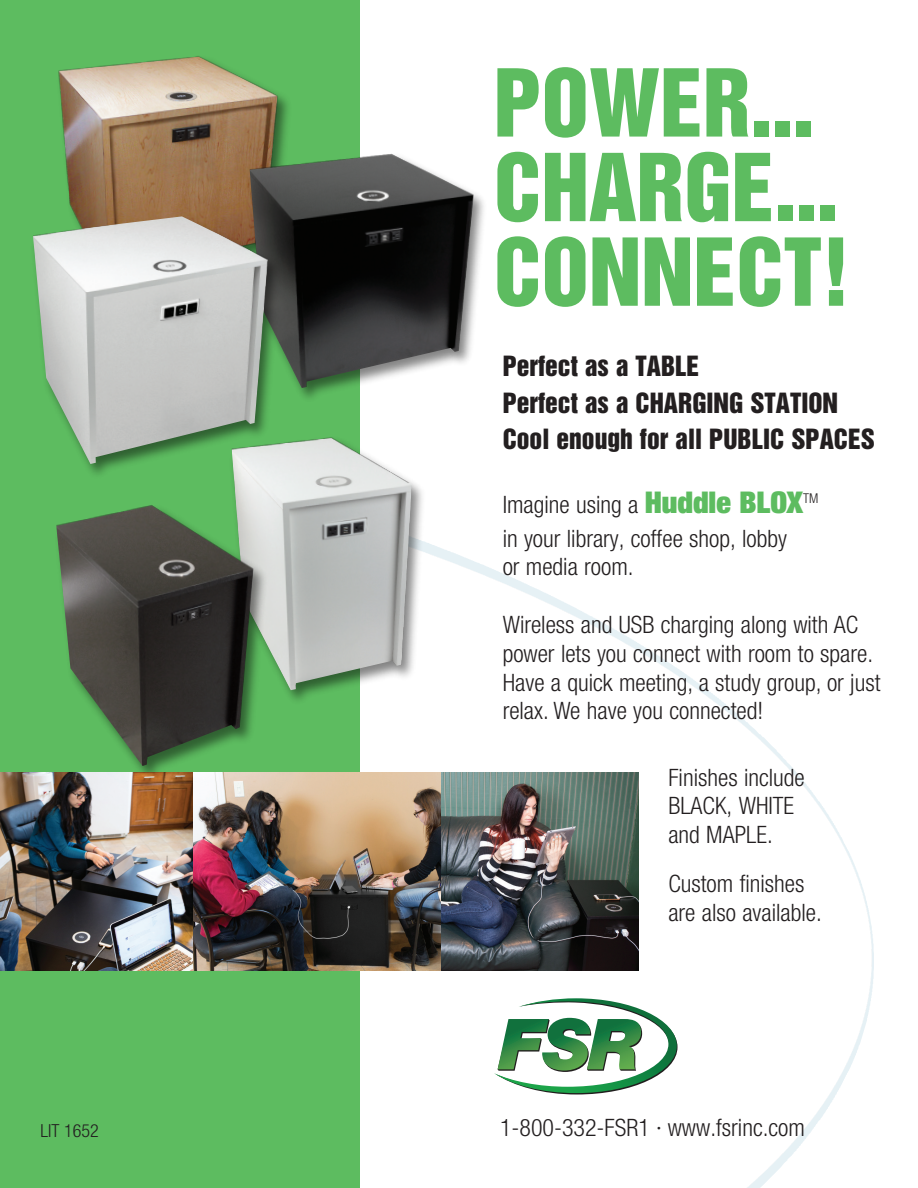
<style>
.page{position:relative;width:918px;height:1188px;background:#fff}
.page>*{position:absolute;margin:0;border:0;box-sizing:border-box;transform-origin:0 0}
.t1{font:85.5px/84.6px "Helvetica Inserat";color:#5dbc60}
.t2{font:25.5px/36.6px "Helvetica Inserat";color:#231f20}
.t3{font:300 condensed 24px/28.8px "Helvetica Neue LT Std";color:#231f20}
.t4{font:300 condensed 24px/28.8px "Helvetica Neue";color:#231f20}
.t5{font:300 condensed 18px "Helvetica Neue LT Std";color:#231f20}
.t6{font:300 condensed 13.5px "Helvetica Neue LT Std";color:#231f20}
.s1{font-family:"Helvetica Neue";font-weight:900;font-stretch:expanded;font-size:30px;color:#5dbc60}
</style>
<div class="page">
<div style="left:0;top:0;width:360px;height:1188px;background:#5dbc60"></div>
<img style="left:463px;top:557px;width:169px;height:83px">
<img style="left:58px;top:56px;width:227px;height:120px">
<svg style="left:494px;top:998px;width:184px;height:97px"></svg>
<img style="left:193px;top:773px;width:249px;height:197px">
<img style="left:442px;top:773px;width:197px;height:197px">
<img style="left:0;top:773px;width:193px;height:197px">
<img style="left:304px;top:482px;width:159px;height:216px">
<img style="left:304px;top:437px;width:108px;height:253px">
<img style="left:222px;top:116px;width:262px;height:279px">
<img style="left:250px;top:153px;width:224px;height:235px">
<img style="left:42px;top:504px;width:262px;height:306px">
<img style="left:56px;top:504px;width:198px;height:262px">
<img style="left:67px;top:176px;width:249px;height:328px">
<img style="left:33px;top:216px;width:235px;height:248px">
<p class="t5" style="left:41px;top:1124px;width:60px">LIT 1652</p>
<h1 class="t1" style="left:494px;top:65px;width:358px">POWER...<br>CHARGE...<br>CONNECT!</h1>
<p class="t2" style="left:503px;top:349px;width:374px">Perfect as a TABLE<br>Perfect as a CHARGING STATION<br>Cool enough for all PUBLIC SPACES</p>
<p class="t3" style="left:503px;top:492px;width:302px">Imagine using a <span class="s1">Huddle BLOX</span></p>
<p class="t6" style="left:803px;top:493px;width:17px">TM</p>
<p class="t3" style="left:503px;top:526px;width:286px">in your library, coffee shop, lobby or media room.</p>
<p class="t4" style="left:503px;top:612px;width:379px">Wireless and USB charging along with AC power lets you connect with room to spare.<br>Have a quick meeting, a study group, or just relax. We have you connected!</p>
<p class="t3" style="left:668px;top:765px;width:138px">Finishes include<br>BLACK, WHITE and MAPLE.</p>
<p class="t3" style="left:668px;top:871px;width:155px">Custom finishes are also available.</p>
<p class="t3" style="left:500px;top:1116px;width:306px">1-800-332-FSR1 · www.fsrinc.com</p>
</div>
